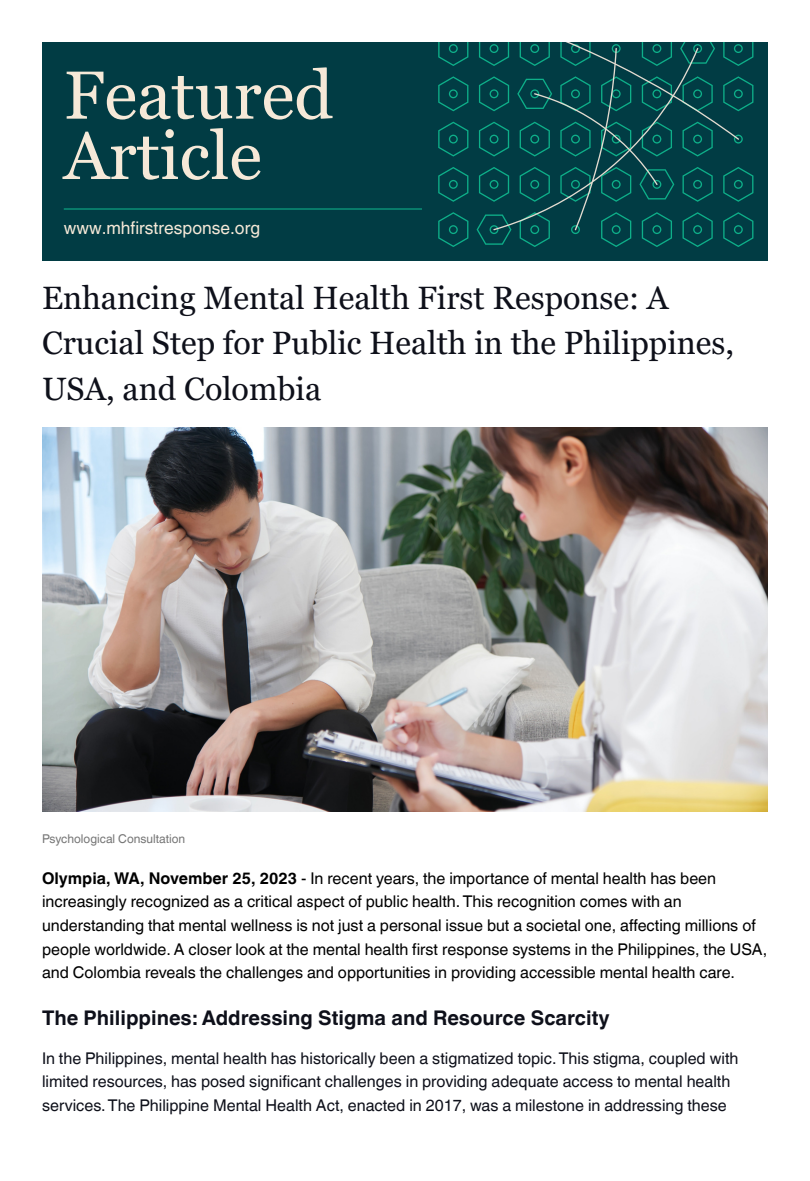
<style>
.page{position:relative;width:810px;height:1181px;background:#fff}
.page>*{position:absolute;margin:0;border:0;box-sizing:border-box;transform-origin:0 0}
.t1{font:67.8px "Georgia Pro";color:#f6e9d8}
.t2{font:67.35px "Georgia Pro";color:#f6e9d8}
.t3{font:32.25px/45.5px "Georgia Pro";color:#0e101a}
.t4{font:700 20.25px "Helvetica World";color:#0e101a}
.t5{font:17.4px "Helvetica World";color:#f6e9d8}
.t6{font:16.2px/23.4px "Helvetica World";color:#000}
.t7{font:16.2px/23.7px "Helvetica World";color:#0e101a}
.t8{font:12.15px "Helvetica World";color:#767676}
.s1{font-weight:700}
</style>
<div class="page">
<div style="left:42px;top:42px;width:726px;height:218px;background:#013c44"></div>
<svg style="left:438px;top:42px;width:315px;height:205px"></svg>
<svg style="left:453px;top:42px;width:286px;height:188px"></svg>
<hr style="left:64px;top:208px;width:358px;height:1px;background:#0eaf89">
<img style="left:42px;top:428px;width:726px;height:383px">
<p class="t1" style="left:64px;top:57px;width:271px">Featured</p>
<p class="t2" style="left:64px;top:117px;width:200px">Article</p>
<p class="t5" style="left:64px;top:218px;width:198px">www.mhfirstresponse.org</p>
<h1 class="t3" style="left:42px;top:275px;width:694px">Enhancing Mental Health First Response: A<br>Crucial Step for Public Health in the Philippines,<br>USA, and Colombia</h1>
<p class="t8" style="left:42px;top:831px;width:145px">Psychological Consultation</p>
<h3 class="t6" style="left:42px;top:867px;width:727px"><span class="s1">Olympia, WA, November 25, 2023</span> - In recent years, the importance of mental health has been increasingly recognized as a critical aspect of public health. This recognition comes with an understanding that mental wellness is not just a personal issue but a societal one, affecting millions of people worldwide. A closer look at the mental health first response systems in the Philippines, the USA, and Colombia reveals the challenges and opportunities in providing accessible mental health care.</h3>
<h2 class="t4" style="left:42px;top:1000px;width:569px">The Philippines: Addressing Stigma and Resource Scarcity</h2>
<p class="t7" style="left:42px;top:1046px;width:698px">In the Philippines, mental health has historically been a stigmatized topic.This stigma, coupled with limited resources, has posed significant challenges in providing adequate access to mental health services.The Philippine Mental Health Act, enacted in 2017, was a milestone in addressing these</p>
</div>
